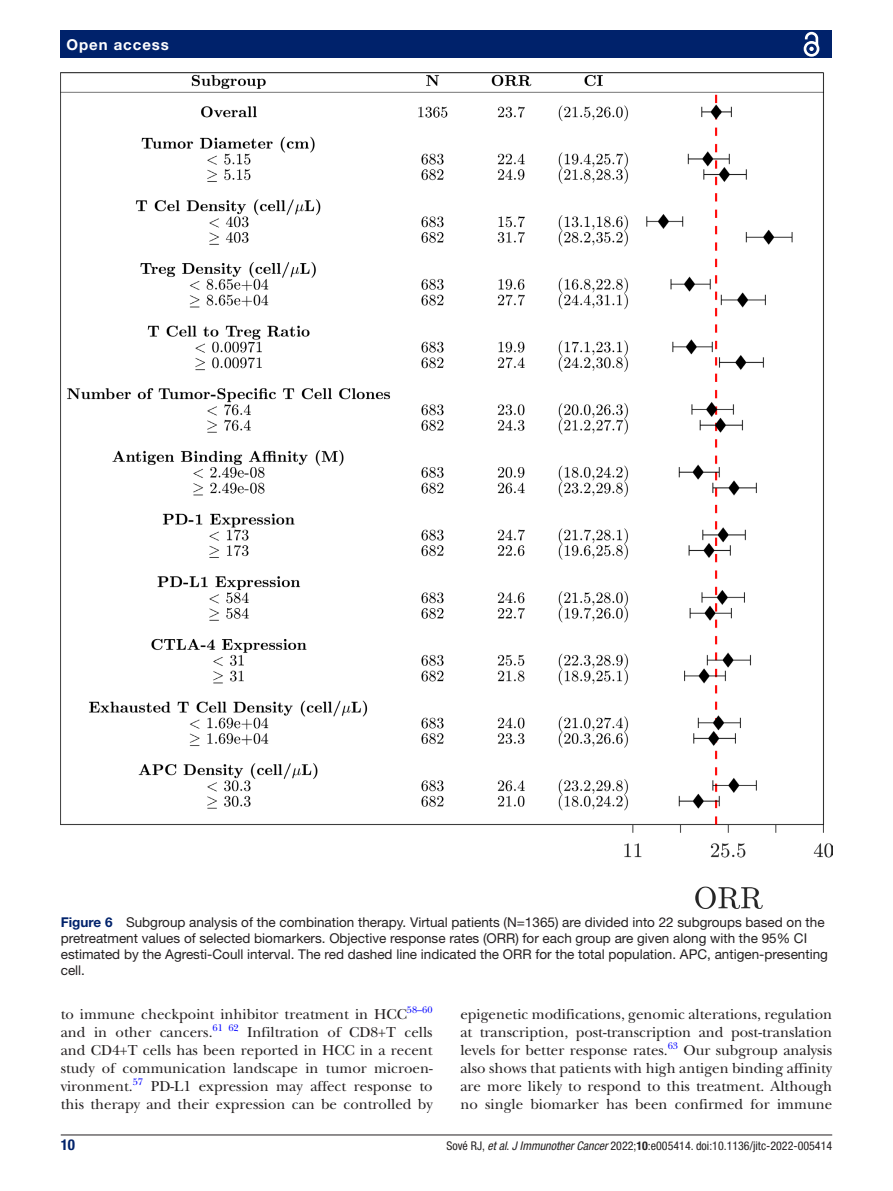
<style>
.page{position:relative;width:893px;height:1191px;background:#fff}
.page>*{position:absolute;margin:0;border:0;box-sizing:border-box;transform-origin:0 0}
.t1{font:15px/18px "New Baskerville";color:#231f20;text-align:justify}
.t2{font:700 15px "Helvetica Neue LT Std";letter-spacing:.065em;color:#fff}
.t3{font:700 condensed 15px "Helvetica Neue LT Std";color:#00226b}
.t4{font:13.5px/16.2px "Helvetica Neue LT Std";color:#231f20}
.t5{font:condensed 12px "Helvetica Neue LT Std";color:#231f20}
.t6{font:9.9px "New Baskerville";color:#00f}
.s1{font-weight:700;color:#00226b}
.s2{font-style:italic}
.s3{font-weight:700}
</style>
<div class="page">
<hr style="left:61px;top:1134px;width:771px;height:1px;background:#231f20">
<div style="left:61px;top:31px;width:771px;height:27px;background:#00226b"></div>
<svg style="left:803px;top:31px;width:17px;height:26px"></svg>
<img style="left:61px;top:73px;width:771px;height:836px">
<p class="t2" style="left:66px;top:35px;width:104px">Open access</p>
<p class="t4" style="left:61px;top:913px;width:769px"><span class="s1">Figure 6</span> Subgroup analysis of the combination therapy. Virtual patients (N=1365) are divided into 22 subgroups based on the pretreatment values of selected biomarkers. Objective response rates (ORR) for each group are given along with the 95% CI estimated by the Agresti-Coull interval. The red dashed line indicated the ORR for the total population. APC, antigen-presenting cell.</p>
<p class="t1" style="left:61px;top:1005px;width:348px">to immune checkpoint inhibitor treatment in HCC</p>
<p class="t6" style="left:407px;top:1003px;width:27px">58–60</p>
<p class="t1" style="left:61px;top:1023px;width:153px">and in other cancers.</p>
<p class="t6" style="left:213px;top:1021px;width:28px">61 62</p>
<p class="t1" style="left:61px;top:1023px;width:373px;text-indent:186px">Infiltration of CD8+T cells and CD4+T cells has been reported in HCC in a recent study of communication landscape in tumor microen&shy;vironment.</p>
<p class="t6" style="left:133px;top:1075px;width:12px">57</p>
<p class="t1" style="left:61px;top:1077px;width:373px;text-align:right">PD-L1 expression may affect response to<br>this therapy and their expression can be controlled by</p>
<p class="t1" style="left:460px;top:1005px;width:373px">epigenetic modifications, genomic alterations, regulation at transcription, post-transcription and post-translation levels for better response rates.</p>
<p class="t6" style="left:668px;top:1039px;width:12px">63</p>
<p class="t1" style="left:460px;top:1041px;width:373px;text-indent:223px">Our subgroup analysis also shows that patients with high antigen binding affinity are more likely to respond to this treatment. Although no single biomarker has been confirmed for immune</p>
<p class="t3" style="left:61px;top:1135px;width:16px">10</p>
<p class="t5" style="left:446px;top:1138px;width:387px">Sové RJ, <span class="s2">et al</span>. <span class="s2">J Immunother Cancer</span> 2022;<span class="s3">10</span>:e005414. doi:10.1136/jitc-2022-005414</p>
</div>
